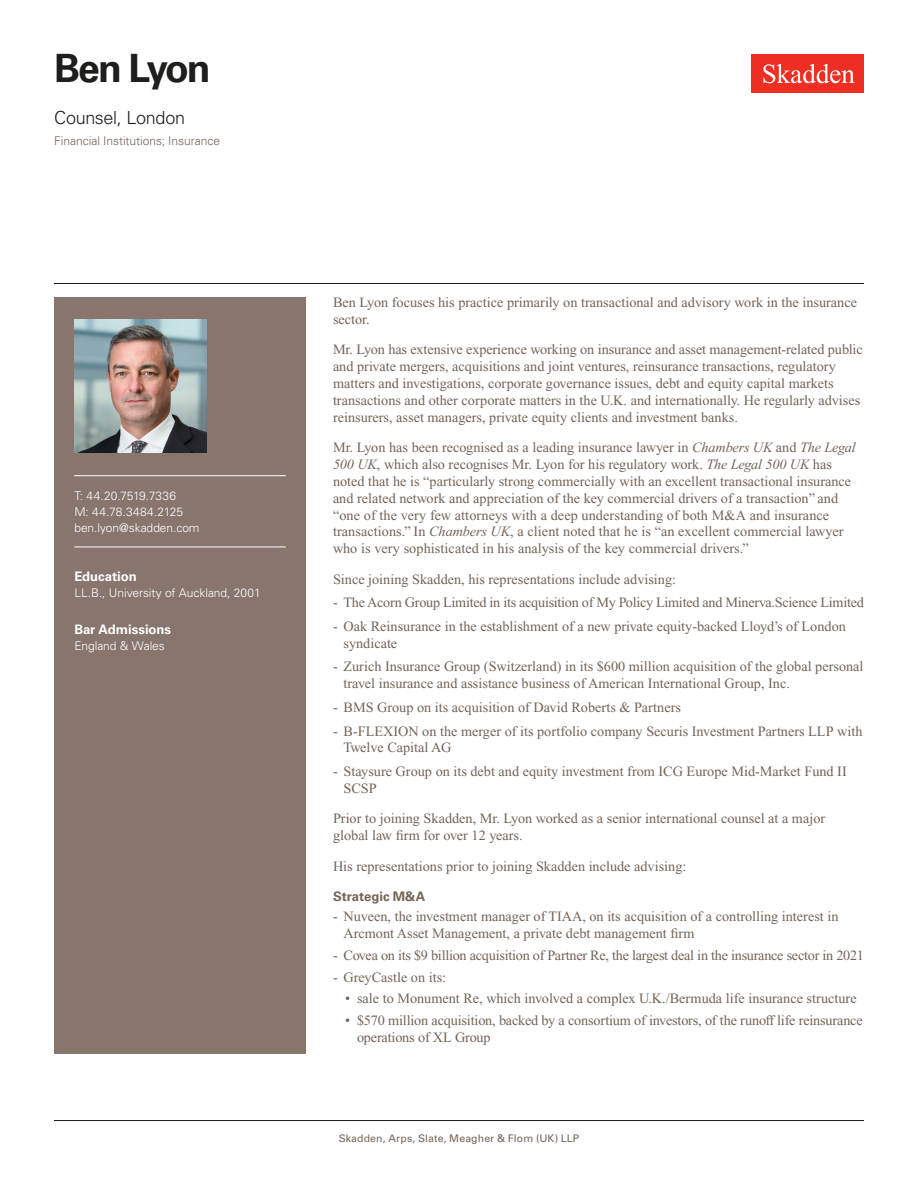
<style>
.page{position:relative;width:918px;height:1188px;background:#fff}
.page>*{position:absolute;margin:0;border:0;box-sizing:border-box;transform-origin:0 0}
.Name{font:700 39px "Univers LT Std";letter-spacing:-.055em;color:#1e1e1d}
.Title_and_Office{font:300 18px "Univers LT Std";letter-spacing:-.02em;color:#1e1e1d}
.Main_Body{font:14.25px/16.8px "Times New Roman PS Std";color:#726458}
.Main_Body_Bulleted{font:14.25px/16.8px "Times New Roman PS Std";color:#726458}
.Main_Body_Second_Level_Bullet{font:14.25px/16.8px "Times New Roman PS Std";letter-spacing:-.01em;color:#726458}
.Main_Body_Bulleted-2{font:14.25px "Times New Roman PS Std";letter-spacing:-.02em;color:#726458}
.Bar_Admission_Education{font:700 13.2px "Univers LT Std";letter-spacing:-.005em;color:#fff}
.Main_Body_Subhead{font:700 13.2px "Univers LT Std";color:#726458}
.Sidebar_text{font:300 12px "Univers LT Std";letter-spacing:-.005em;color:#fff}
.Practice{font:300 12px "Univers LT Std";color:#726458}
.Email{font:300 12px "Univers LT Std";letter-spacing:-.005em;color:#fff}
.Phone_Number{font:300 12px "Univers LT Std";letter-spacing:.005em;color:#fff}
.Fax_Number{font:300 12px "Univers LT Std";letter-spacing:.015em;color:#fff}
.Folio{font:10.5px "Univers LT Std";letter-spacing:.01em;color:#726458}
.s1{font-style:italic}
</style>
<div class="page">
<div style="left:752px;top:54px;width:112px;height:39px;background:#ee2e22"></div>
<svg style="left:763px;top:64px;width:92px;height:19px"></svg>
<div style="left:54px;top:297px;width:252px;height:756px;background:#87756e"></div>
<hr style="left:74px;top:475px;width:212px;height:1px;background:#fff">
<hr style="left:74px;top:547px;width:212px;height:1px;background:#fff">
<img style="left:74px;top:320px;width:132px;height:132px">
<hr style="left:54px;top:1120px;width:810px;height:1px;background:#1e1e1d">
<hr style="left:54px;top:283px;width:810px;height:1px;background:#1e1e1d">
<h1 class="Name" style="left:54px;top:46px;width:158px">Ben Lyon</h1>
<h2 class="Title_and_Office" style="left:54px;top:107px;width:132px">Counsel, London</h2>
<h3 class="Practice" style="left:54px;top:134px;width:168px">Financial Institutions; Insurance</h3>
<p class="Phone_Number" style="left:74px;top:489px;width:103px">T: 44.20.7519.7336</p>
<p class="Fax_Number" style="left:74px;top:504px;width:110px">M: 44.78.3484.2125</p>
<p class="Email" style="left:74px;top:520px;width:127px">ben.lyon@skadden.com</p>
<p class="Bar_Admission_Education" style="left:74px;top:569px;width:64px">Education</p>
<p class="Sidebar_text" style="left:74px;top:586px;width:188px">LL.B., University of Auckland, 2001</p>
<p class="Bar_Admission_Education" style="left:74px;top:622px;width:98px">Bar Admissions</p>
<p class="Sidebar_text" style="left:74px;top:639px;width:92px">England &amp; Wales</p>
<p class="Main_Body" style="left:333px;top:294px;width:526px">Ben Lyon focuses his practice primarily on transactional and advisory work in the insurance sector.</p>
<p class="Main_Body" style="left:333px;top:341px;width:531px">Mr. Lyon has extensive experience working on insurance and asset management-related public and private mergers, acquisitions and joint ventures, reinsurance transactions, regulatory matters and investigations, corporate governance issues, debt and equity capital markets transactions and other corporate matters in the U.K. and internationally. He regularly advises reinsurers, asset managers, private equity clients and investment banks.</p>
<p class="Main_Body" style="left:333px;top:439px;width:524px">Mr. Lyon has been recognised as a leading insurance lawyer in <span class="s1">Chambers UK</span> and <span class="s1">The Legal 500 UK</span>, which also recognises Mr. Lyon for his regulatory work. <span class="s1">The Legal 500 UK</span> has noted that he is “particularly strong commercially with an excellent transactional insurance and related network and appreciation of the key commercial drivers of a transaction” and “one of the very few attorneys with a deep understanding of both M&amp;A and insurance transactions.” In <span class="s1">Chambers UK</span>, a client noted that he is “an excellent commercial lawyer who is very sophisticated in his analysis of the key commercial drivers.”</p>
<p class="Main_Body" style="left:333px;top:571px;width:345px">Since joining Skadden, his representations include advising:</p>
<p class="Main_Body_Bulleted-2" style="left:333px;top:595px;width:532px">- The Acorn Group Limited in its acquisition of My Policy Limited and Minerva.Science Limited</p>
<p class="Main_Body_Bulleted" style="left:344px;top:618px;width:504px;text-indent:-10px">- Oak Reinsurance in the establishment of a new private equity-backed Lloyd’s of London syndicate</p>
<p class="Main_Body_Bulleted" style="left:344px;top:658px;width:522px;text-indent:-10px">- Zurich Insurance Group (Switzerland) in its $600 million acquisition of the global personal travel insurance and assistance business of American International Group, Inc.</p>
<p class="Main_Body_Bulleted" style="left:333px;top:699px;width:349px">- BMS Group on its acquisition of David Roberts &amp; Partners</p>
<p class="Main_Body_Bulleted" style="left:344px;top:722px;width:521px;text-indent:-10px">- B-FLEXION on the merger of its portfolio company Securis Investment Partners LLP with<br>Twelve Capital AG</p>
<p class="Main_Body_Bulleted" style="left:344px;top:763px;width:505px;text-indent:-10px">- Staysure Group on its debt and equity investment from ICG Europe Mid-Market Fund II<br>SCSP</p>
<p class="Main_Body" style="left:333px;top:810px;width:494px">Prior to joining Skadden, Mr. Lyon worked as a senior international counsel at a major global law firm for over 12 years.</p>
<p class="Main_Body" style="left:333px;top:857px;width:355px">His representations prior to joining Skadden include advising:</p>
<p class="Main_Body_Subhead" style="left:333px;top:889px;width:94px">Strategic M&amp;A</p>
<p class="Main_Body_Bulleted" style="left:344px;top:908px;width:497px;text-indent:-10px">- Nuveen, the investment manager of TIAA, on its acquisition of a controlling interest in<br>Arcmont Asset Management, a private debt management firm</p>
<p class="Main_Body_Bulleted-2" style="left:333px;top:947px;width:533px">- Covea on its $9 billion acquisition of Partner Re, the largest deal in the insurance sector in 2021</p>
<p class="Main_Body_Bulleted" style="left:333px;top:968px;width:115px">- GreyCastle on its:</p>
<p class="Main_Body_Second_Level_Bullet" style="left:345px;top:990px;width:513px">• sale to Monument Re, which involved a complex U.K./Bermuda life insurance structure</p>
<p class="Main_Body_Second_Level_Bullet" style="left:357px;top:1012px;width:507px;text-indent:-12px">• $570 million acquisition, backed by a consortium of investors, of the runoff life reinsurance operations of XL Group</p>
<p class="Folio" style="left:339px;top:1132px;width:242px">Skadden, Arps, Slate, Meagher &amp; Flom (UK) LLP</p>
</div>
